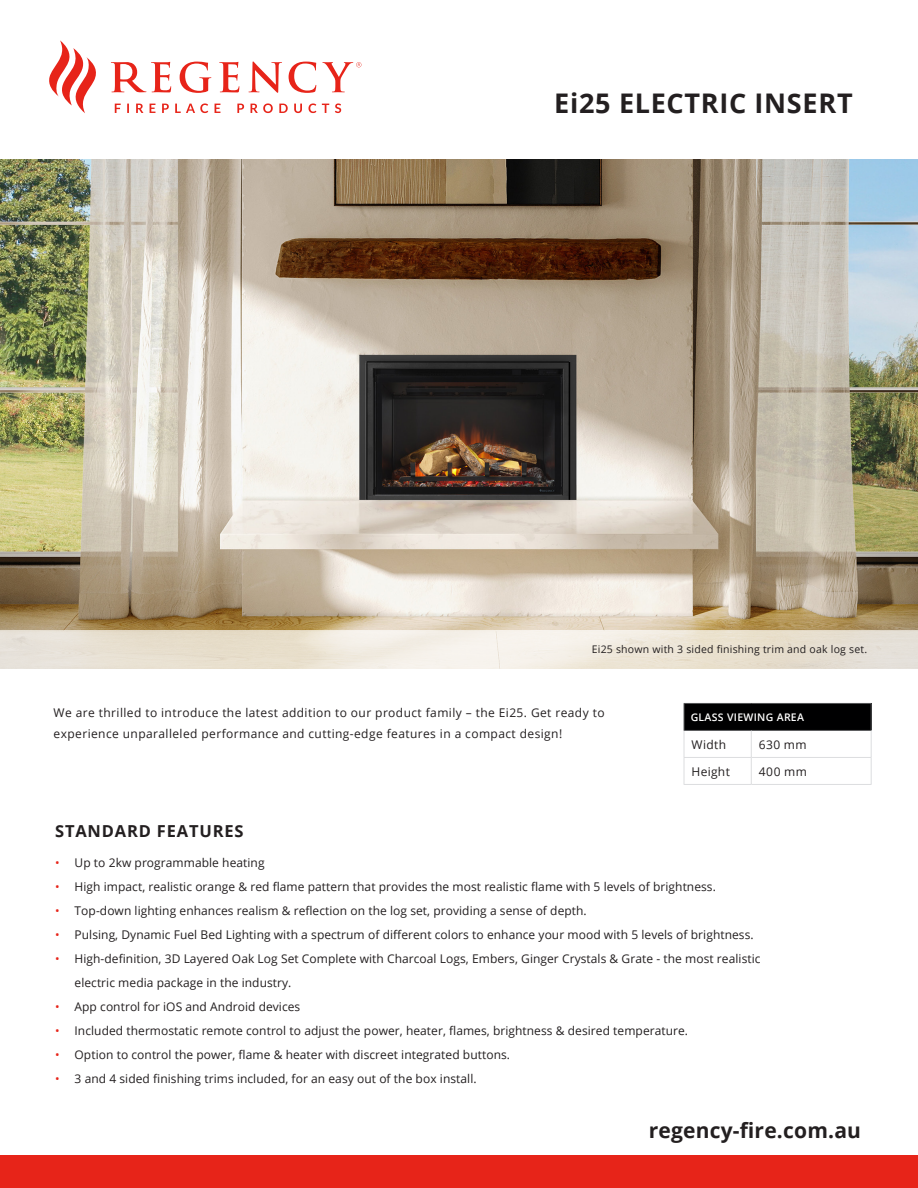
<style>
.page{position:relative;width:918px;height:1188px;background:#fff}
.page>*{position:absolute;margin:0;border:0;box-sizing:border-box;transform-origin:0 0}
.t1{font:700 27px "Open Sans";letter-spacing:.025em;color:#231f20}
.Website{font:700 21px "Open Sans";letter-spacing:.01em;color:#231f20}
.main_paragraphs_-_9_16{font:700 16.5px "Open Sans";letter-spacing:.05em;color:#231f20}
.main_paragraphs_-_9_16-2{font:12px/24px "Open Sans";letter-spacing:.005em;color:#231f20}
.main_paragraphs_-_9_16-3{font:12px/21px "Open Sans";letter-spacing:.035em;color:#231f20}
.table-text8{font:12px "Open Sans";letter-spacing:.03em;color:#231f20}
.captions_-_8pt{font:10.5px "Open Sans";letter-spacing:.02em;color:#231f20}
.table-title{font:600 10.5px "Open Sans";letter-spacing:.025em;color:#fff}
.s1{color:#e72419}
</style>
<div class="page">
<img style="left:0;top:160px;width:918px;height:471px">
<svg style="left:0;top:631px;width:918px;height:38px;background:#ebe5d8"></svg>
<svg style="left:115px;top:103px;width:226px;height:10px"></svg>
<svg style="left:49px;top:40px;width:47px;height:73px"></svg>
<svg style="left:289px;top:62px;width:27px;height:31px"></svg>
<svg style="left:249px;top:61px;width:33px;height:32px"></svg>
<svg style="left:219px;top:62px;width:20px;height:30px"></svg>
<svg style="left:180px;top:62px;width:31px;height:31px"></svg>
<svg style="left:111px;top:62px;width:60px;height:30px"></svg>
<svg style="left:322px;top:62px;width:39px;height:30px"></svg>
<div style="left:684px;top:703px;width:187px;height:27px;background:#000001"></div>
<hr style="left:684px;top:703px;width:67px;height:1px;background:#57585a">
<hr style="left:751px;top:703px;width:121px;height:1px;background:#57585a">
<hr style="left:684px;top:730px;width:67px;height:1px;background:#57585a">
<hr style="left:751px;top:730px;width:121px;height:1px;background:#57585a">
<hr style="left:684px;top:757px;width:67px;height:1px;background:#dcdddf">
<svg style="left:684px;top:704px;width:1px;height:80px"></svg>
<hr style="left:751px;top:757px;width:121px;height:1px;background:#dcdddf">
<svg style="left:751px;top:731px;width:1px;height:53px"></svg>
<svg style="left:871px;top:704px;width:1px;height:80px"></svg>
<hr style="left:684px;top:784px;width:67px;height:1px;background:#dcdddf">
<hr style="left:751px;top:784px;width:121px;height:1px;background:#dcdddf">
<div style="left:0;top:1156px;width:918px;height:32px;background:#e72419"></div>
<p class="t1" style="left:554px;top:84px;width:300px">Ei25 ELECTRIC INSERT</p>
<p class="captions_-_8pt" style="left:592px;top:642px;width:277px">Ei25 shown with 3 sided finishing trim and oak log set.</p>
<p class="main_paragraphs_-_9_16-3" style="left:54px;top:702px;width:552px">We are thrilled to introduce the latest addition to our product family – the Ei25. Get ready to experience unparalleled performance and cutting-edge features in a compact design!</p>
<p class="main_paragraphs_-_9_16" style="left:55px;top:819px;width:190px">STANDARD FEATURES</p>
<p class="table-title" style="left:691px;top:710px;width:115px">GLASS VIEWING AREA</p>
<p class="table-text8" style="left:692px;top:736px;width:36px">Width</p>
<p class="table-text8" style="left:759px;top:736px;width:49px">630 mm</p>
<p class="table-text8" style="left:692px;top:763px;width:40px">Height</p>
<p class="table-text8" style="left:759px;top:763px;width:50px">400 mm</p>
<p class="main_paragraphs_-_9_16-2" style="left:55px;top:850px;width:211px"><span class="s1">•</span> Up to 2kw programmable heating</p>
<p class="main_paragraphs_-_9_16-2" style="left:55px;top:874px;width:662px"><span class="s1">•</span> High impact, realistic orange &amp; red flame pattern that provides the most realistic flame with 5 levels of brightness.</p>
<p class="main_paragraphs_-_9_16-2" style="left:55px;top:898px;width:533px"><span class="s1">•</span> Top-down lighting enhances realism &amp; reflection on the log set, providing a sense of depth.</p>
<p class="main_paragraphs_-_9_16-2" style="left:55px;top:922px;width:700px"><span class="s1">•</span> Pulsing, Dynamic Fuel Bed Lighting with a spectrum of different colors to enhance your mood with 5 levels of brightness.</p>
<p class="main_paragraphs_-_9_16-2" style="left:75px;top:946px;width:687px;text-indent:-19px"><span class="s1">•</span> High-definition, 3D Layered Oak Log Set Complete with Charcoal Logs, Embers, Ginger Crystals &amp; Grate - the most realistic electric media package in the industry.</p>
<p class="main_paragraphs_-_9_16-2" style="left:55px;top:994px;width:247px"><span class="s1">•</span> App control for iOS and Android devices</p>
<p class="main_paragraphs_-_9_16-2" style="left:55px;top:1018px;width:635px"><span class="s1">•</span> Included thermostatic remote control to adjust the power, heater, flames, brightness &amp; desired temperature.</p>
<p class="main_paragraphs_-_9_16-2" style="left:55px;top:1042px;width:456px"><span class="s1">•</span> Option to control the power, flame &amp; heater with discreet integrated buttons.</p>
<p class="main_paragraphs_-_9_16-2" style="left:55px;top:1066px;width:423px"><span class="s1">•</span> 3 and 4 sided finishing trims included, for an easy out of the box install.</p>
<p class="Website" style="left:649px;top:1116px;width:214px">regency-fire.com.au</p>
</div>
